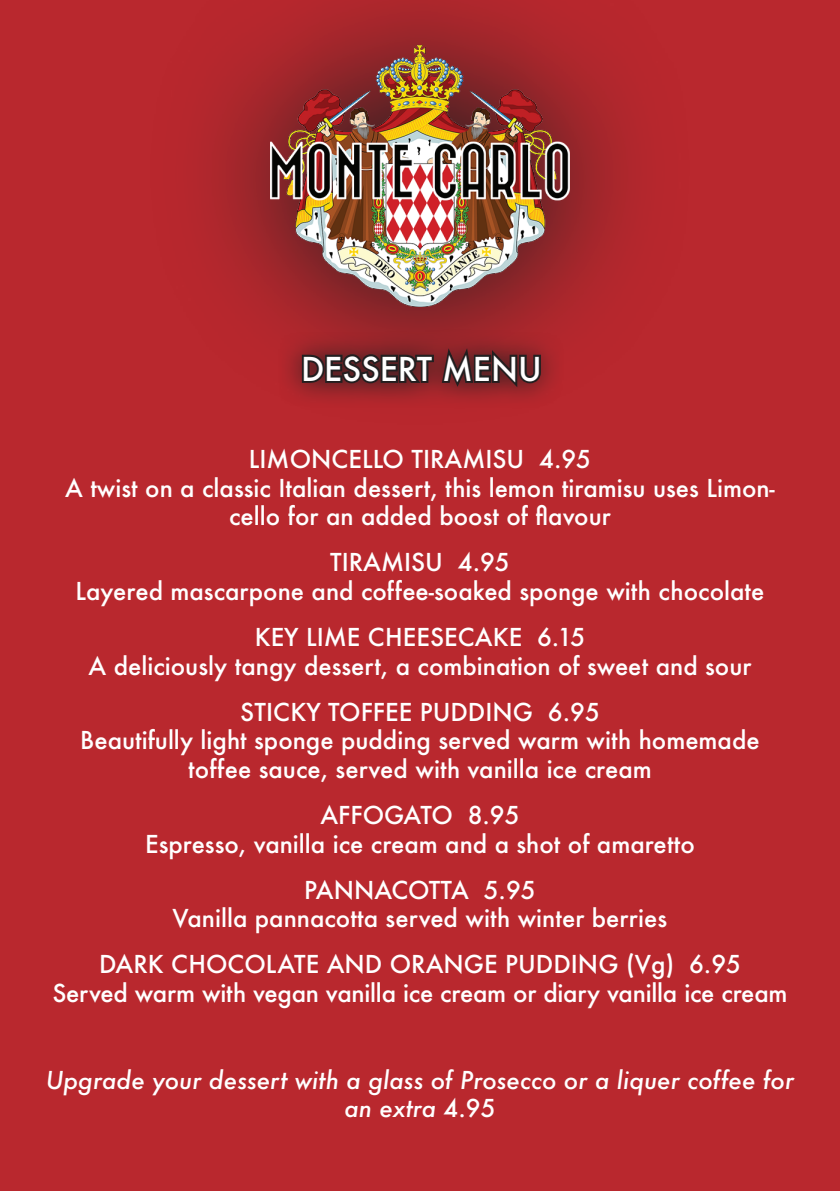
<style>
.page{position:relative;width:840px;height:1191px;background:#fff}
.page>*{position:absolute;margin:0;border:0;box-sizing:border-box;transform-origin:0 0}
.t1{font:500 32px "Futura";color:#fff}
.t2{font:500 24px/28.8px "Futura";color:#fff}
.t3{font:italic 500 24px/28.8px "Futura";color:#fff;text-align:center}
.s1{font-style:normal}
</style>
<div class="page">
<div style="left:0;top:0;width:839px;height:1191px;background:#b9282e"></div>
<svg style="left:209px;top:0;width:420px;height:328px;fill:#ac272c"></svg>
<img style="left:271px;top:45px;width:297px;height:261px">
<svg style="left:285px;top:328px;width:272px;height:73px;fill:#a5262b"></svg>
<svg style="left:300px;top:341px;width:243px;height:51px;background:#5e2225"></svg>
<h1 class="t1" style="left:301px;top:347px;width:242px">DESSERT MENU</h1>
<p class="t2" style="left:249px;top:444px;width:259px">Limoncello Tiramisu</p>
<p class="t2" style="left:539px;top:444px;width:53px">4.95</p>
<p class="t2" style="left:65px;top:473px;width:710px">A twist on a classic Italian dessert, this lemon tiramisu uses Limon-</p>
<p class="t2" style="left:229px;top:502px;width:383px">cello for an added boost of flavour</p>
<p class="t2" style="left:330px;top:547px;width:97px">Tiram isu</p>
<p class="t2" style="left:75px;top:547px;width:690px;text-indent:382px">4.95<br>Layered mascarpone and coffee-soaked sponge with chocolate</p>
<p class="t2" style="left:255px;top:622px;width:162px">Key Lime Cheese</p>
<p class="t2" style="left:457px;top:622px;width:50px">cake</p>
<p class="t2" style="left:88px;top:622px;width:664px;text-indent:448px">6.15<br>A deliciously tangy dessert, a combination of sweet and sour</p>
<p class="t2" style="left:240px;top:697px;width:210px">Sticky Toffee Pudd</p>
<p class="t2" style="left:485px;top:697px;width:116px">ing 6.95</p>
<p class="t2" style="left:80px;top:725px;width:680px">Beautifully light sponge pudding served warm with homemade</p>
<p class="t2" style="left:188px;top:754px;width:465px">toffee sauce, served with vanilla ice cream</p>
<p class="t2" style="left:145px;top:800px;width:551px;text-align:center">Affogato 8.95<br>Espresso, vanilla ice cream and a shot of amaretto</p>
<p class="t2" style="left:172px;top:875px;width:496px;text-align:center">Pannacotta 5.95<br>Vanilla pannacotta served with winter berries</p>
<p class="t2" style="left:99px;top:949px;width:437px">Dark Chocolate and Oran ge Pudd</p>
<p class="t2" style="left:52px;top:949px;width:736px;text-indent:518px">ing (Vg) 6.95<br>Served warm with vegan vanilla ice cream or diary vanilla ice cream</p>
<p class="t3" style="left:46px;top:1065px;width:749px">Upgrade your dessert with a glass of Prosecco or a liquer coffee for an extra <span class="s1">4.95</span></p>
</div>
